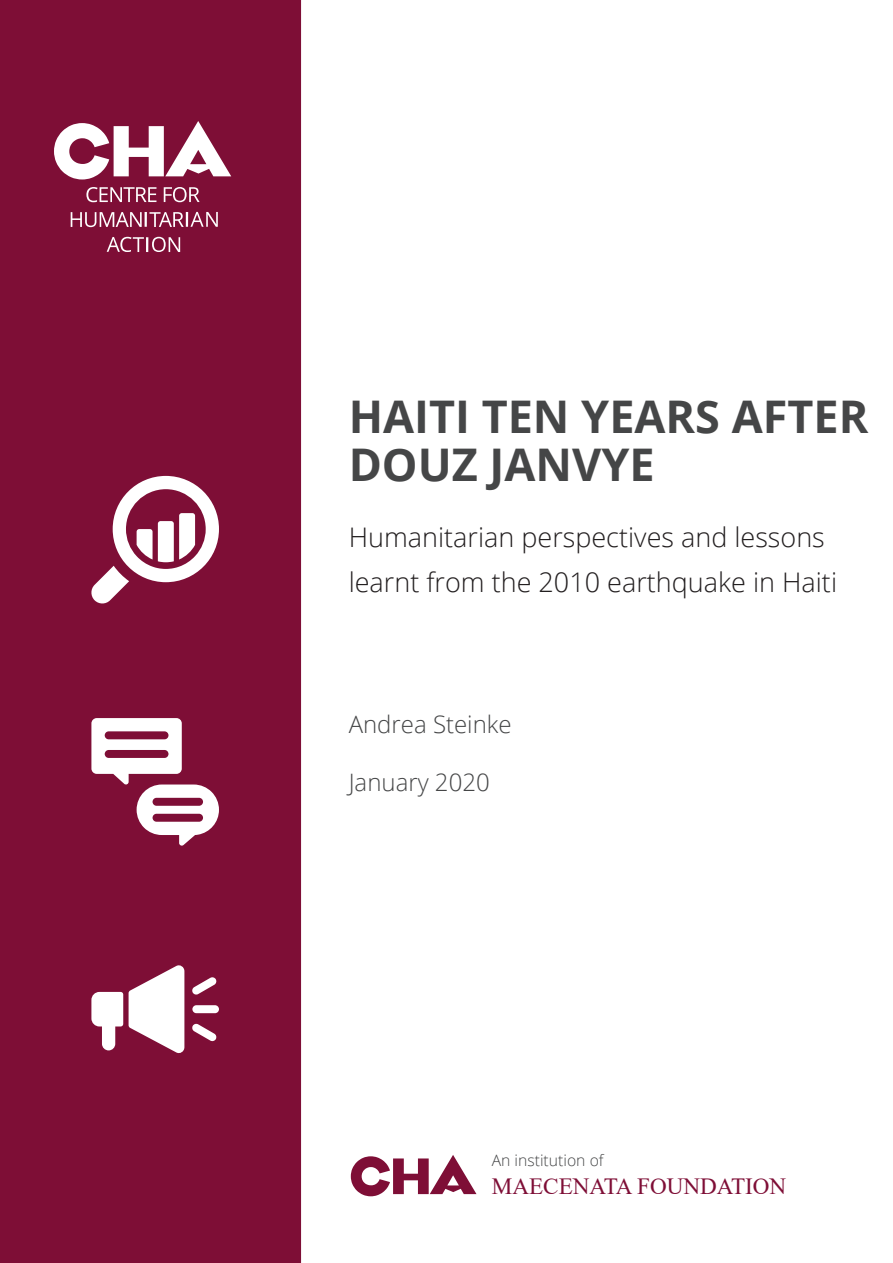
<style>
.page{position:relative;width:893px;height:1263px;background:#fff}
.page>*{position:absolute;margin:0;border:0;box-sizing:border-box;transform-origin:0 0}
.t1{font:700 45px/48px "Open Sans";color:#454647}
.t2{font:300 27px "Open Sans";color:#231f20}
.t3{font:300 24px "Open Sans";color:#454647}
.t4{font:23.1px "Times New Roman";color:#7e0e36}
.t5{font:300 15.75px "Open Sans";color:#454647}
</style>
<div class="page">
<div style="left:0;top:0;width:301px;height:1263px;background:#7e0e36"></div>
<svg style="left:90px;top:476px;width:129px;height:128px"></svg>
<svg style="left:91px;top:718px;width:128px;height:128px"></svg>
<svg style="left:129px;top:964px;width:55px;height:90px"></svg>
<svg style="left:91px;top:992px;width:32px;height:58px"></svg>
<div style="left:192px;top:1005px;width:27px;height:8px;background:#fff;border-radius:4px"></div>
<svg style="left:192px;top:977px;width:25px;height:18px"></svg>
<svg style="left:192px;top:1023px;width:25px;height:19px"></svg>
<svg style="left:351px;top:1155px;width:125px;height:41px"></svg>
<svg style="left:86px;top:187px;width:70px;height:15px"></svg>
<svg style="left:164px;top:187px;width:36px;height:15px"></svg>
<svg style="left:107px;top:237px;width:73px;height:15px"></svg>
<svg style="left:54px;top:121px;width:177px;height:58px"></svg>
<svg style="left:71px;top:212px;width:147px;height:15px;background:#a65a75"></svg>
<p class="t1" style="left:349px;top:391px;width:521px">HAITI TEN YEARS AFTER<br>DOUZ JANVYE</p>
<p class="t2" style="left:349px;top:519px;width:478px">Humanitarian perspectives and lessons</p>
<p class="t2" style="left:349px;top:564px;width:490px">learnt from the 2010 earthquake in Haiti</p>
<p class="t3" style="left:349px;top:708px;width:164px">Andrea Steinke</p>
<p class="t3" style="left:349px;top:766px;width:143px">January 2020</p>
<p class="t5" style="left:492px;top:1150px;width:113px">An institution of</p>
<p class="t4" style="left:492px;top:1170px;width:296px">MAECENATA FOUNDATION</p>
</div>
